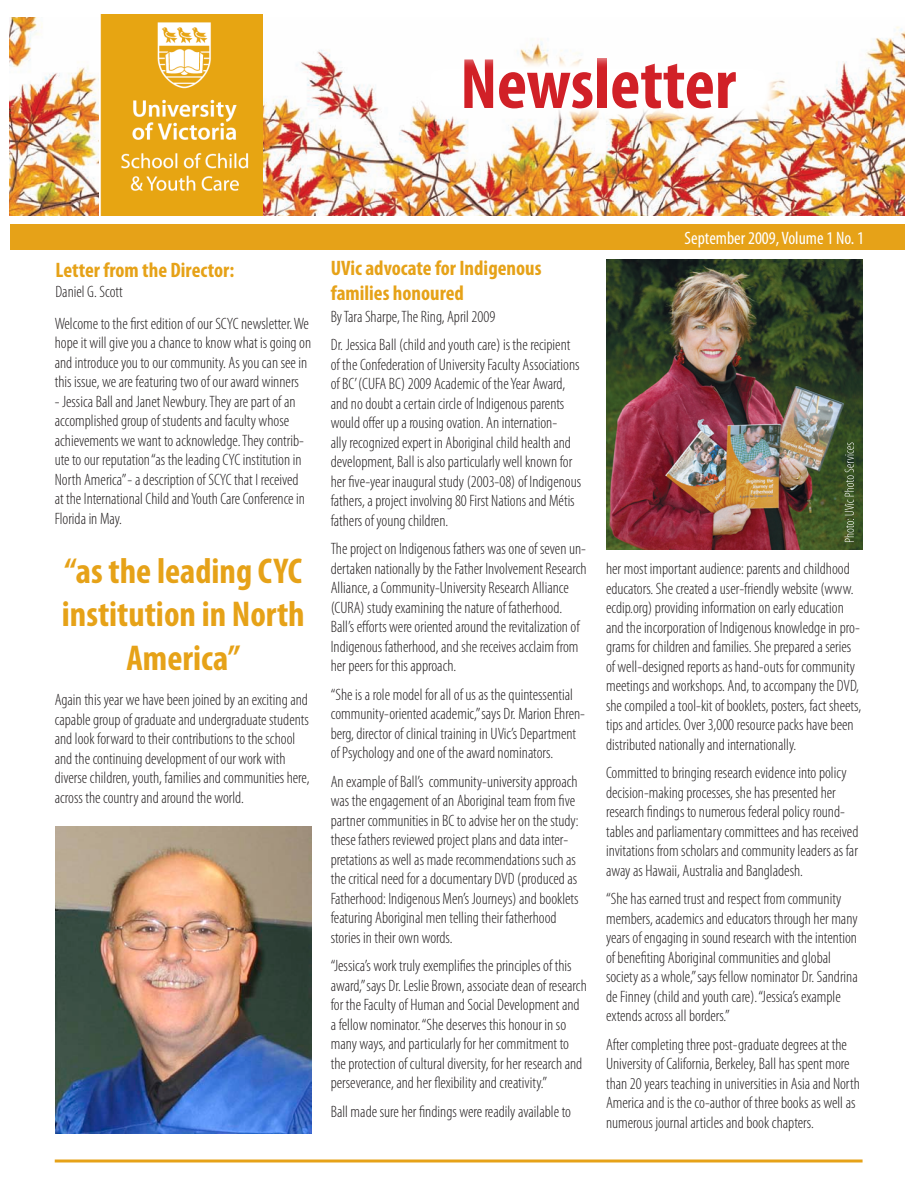
<style>
.page{position:relative;width:918px;height:1188px;background:#fff}
.page>*{position:absolute;margin:0;border:0;box-sizing:border-box;transform-origin:0 0}
.t1{font:700 condensed 72px "Myriad Pro";color:#d12027}
.t2{font:700 condensed 36px/43.2px "Myriad Pro";color:#e6a218;text-align:center}
.t3{font:700 condensed 21px "Myriad Pro";color:#e6a218}
.t4{font:condensed 18px "Myriad Pro";color:#fff}
.t5{font:300 condensed 16.5px/19.5px "Myriad Pro";color:#231f20}
</style>
<div class="page">
<img style="left:10px;top:17px;width:894px;height:199px">
<div style="left:10px;top:224px;width:894px;height:25px;background:#e6a218"></div>
<div style="left:414px;top:54px;width:368px;height:67px;background:#fff"></div>
<img style="left:606px;top:259px;width:257px;height:291px">
<img style="left:55px;top:826px;width:257px;height:308px">
<svg style="left:844px;top:443px;width:10px;height:99px"></svg>
<hr style="left:55px;top:1160px;width:808px;height:2px;background:#e6a218">
<img style="left:100px;top:15px;width:163px;height:201px">
<h1 class="t1" style="left:460px;top:39px;width:277px">Newsletter</h1>
<p class="t3" style="left:56px;top:257px;width:180px">Letter from the Director:</p>
<p class="t5" style="left:56px;top:281px;width:69px">Daniel G. Scott</p>
<p class="t5" style="left:55px;top:313px;width:258px">Welcome to the first edition of our SCYC newsletter. We hope it will give you a chance to know what is going on and introduce you to our community. As you can see in this issue, we are featuring two of our award winners</p>
<p class="t5" style="left:55px;top:391px;width:252px">- Jessica Ball and Janet Newbury. They are part of an accomplished group of students and faculty whose achievements we want to acknowledge. They contrib&shy;ute to our reputation “as the leading CYC institution in North America” - a description of SCYC that I received at the International Child and Youth Care Conference in Florida in May.</p>
<p class="t2" style="left:62px;top:549px;width:244px">“as the leading CYC institution in North<br>America”</p>
<p class="t5" style="left:55px;top:690px;width:256px">Again this year we have been joined by an exciting and capable group of graduate and undergraduate students and look forward to their contributions to the school and the continuing development of our work with diverse children, youth, families and communities here, across the country and around the world.</p>
<p class="t3" style="left:331px;top:255px;width:212px">UVic advocate for Indigenous</p>
<p class="t3" style="left:331px;top:280px;width:135px">families honoured</p>
<p class="t5" style="left:331px;top:306px;width:166px">By Tara Sharpe, The Ring, April 2009</p>
<p class="t5" style="left:331px;top:335px;width:252px">Dr. Jessica Ball (child and youth care) is the recipient of the Confederation of University Faculty Associations of BC’ (CUFA BC) 2009 Academic of the Year Award, and no doubt a certain circle of Indigenous parents would offer up a rousing ovation. An internation-<br>ally recognized expert in Aboriginal child health and development, Ball is also particularly well known for her five-year inaugural study (2003-08) of Indigenous fathers, a project involving 80 First Nations and Métis fathers of young children.</p>
<p class="t5" style="left:331px;top:539px;width:257px">The project on Indigenous fathers was one of seven un&shy;dertaken nationally by the Father Involvement Research Alliance, a Community-University Research Alliance (CURA) study examining the nature of fatherhood.<br>Ball’s efforts were oriented around the revitalization of Indigenous fatherhood, and she receives acclaim from her peers for this approach.</p>
<p class="t5" style="left:331px;top:684px;width:256px">“She is a role model for all of us as the quintessential community-oriented academic,” says Dr. Marion Ehren&shy;berg, director of clinical training in UVic’s Department of Psychology and one of the award nominators.</p>
<p class="t5" style="left:331px;top:772px;width:249px">An example of Ball’s community-university approach was the engagement of an Aboriginal team from five partner communities in BC to advise her on the study: these fathers reviewed project plans and data inter&shy;pretations as well as made recommendations such as the critical need for a documentary DVD (produced as Fatherhood: Indigenous Men’s Journeys) and booklets featuring Aboriginal men telling their fatherhood stories in their own words.</p>
<p class="t5" style="left:331px;top:956px;width:258px">“Jessica’s work truly exemplifies the principles of this award,” says Dr. Leslie Brown, associate dean of research for the Faculty of Human and Social Development and a fellow nominator. “She deserves this honour in so many ways, and particularly for her commitment to the protection of cultural diversity, for her research and perseverance, and her flexibility and creativity.”</p>
<p class="t5" style="left:331px;top:1102px;width:242px">Ball made sure her findings were readily available to</p>
<p class="t4" style="left:685px;top:227px;width:181px">September 2009, Volume 1 No. 1</p>
<p class="t5" style="left:606px;top:559px;width:257px">her most important audience: parents and childhood educators. She created a user-friendly website (www. ecdip.org) providing information on early education and the incorporation of Indigenous knowledge in pro&shy;grams for children and families. She prepared a series of well-designed reports as hand-outs for community meetings and workshops. And, to accompany the DVD, she compiled a tool-kit of booklets, posters, fact sheets, tips and articles. Over 3,000 resource packs have been distributed nationally and internationally.</p>
<p class="t5" style="left:606px;top:763px;width:254px">Committed to bringing research evidence into policy decision-making processes, she has presented her research findings to numerous federal policy round&shy;tables and parliamentary committees and has received invitations from scholars and community leaders as far away as Hawaii, Australia and Bangladesh.</p>
<p class="t5" style="left:606px;top:889px;width:253px">“She has earned trust and respect from community members, academics and educators through her many years of engaging in sound research with the intention of benefiting Aboriginal communities and global society as a whole,” says fellow nominator Dr. Sandrina de Finney (child and youth care). “Jessica’s example extends across all borders.”</p>
<p class="t5" style="left:606px;top:1035px;width:255px">After completing three post-graduate degrees at the University of California, Berkeley, Ball has spent more than 20 years teaching in universities in Asia and North America and is the co-author of three books as well as numerous journal articles and book chapters.</p>
</div>
